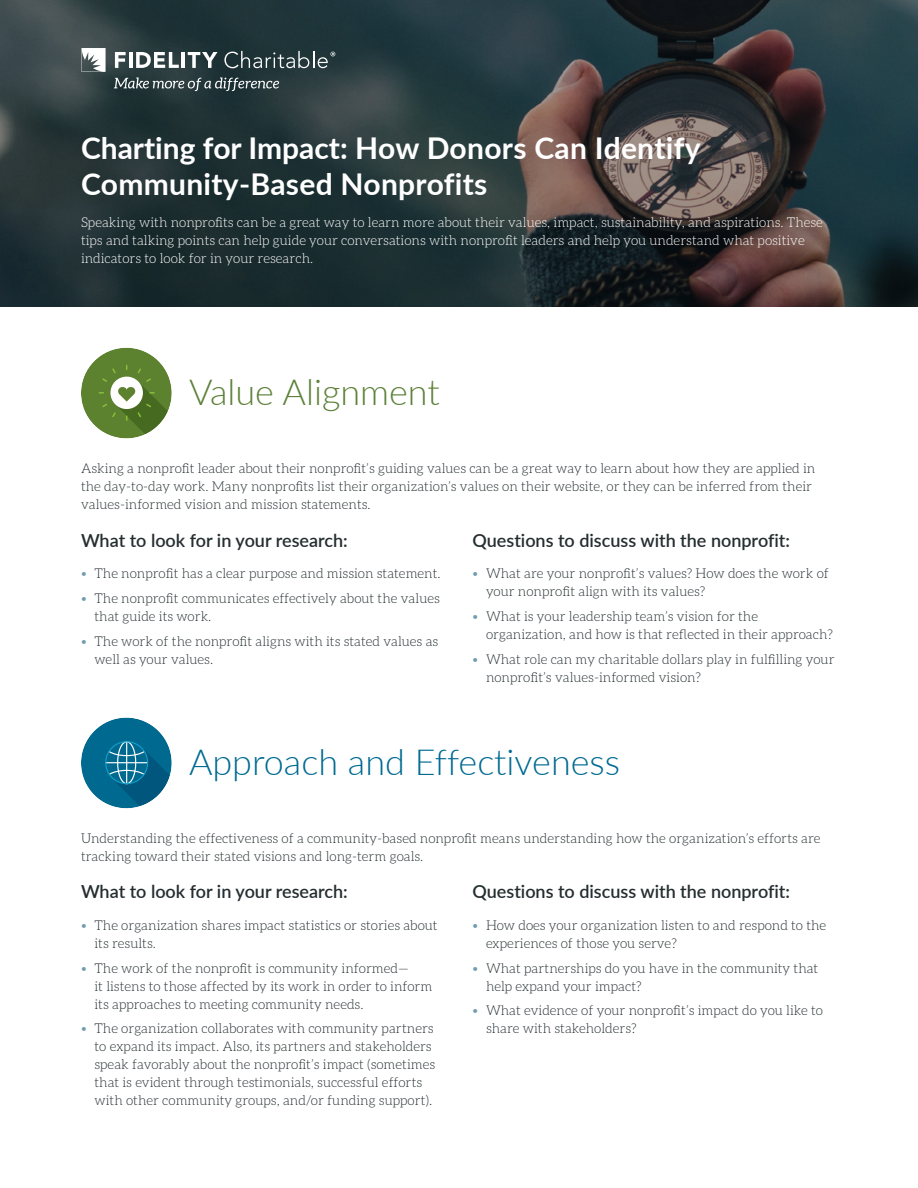
<style>
.page{position:relative;width:918px;height:1188px;background:#fff}
.page>*{position:absolute;margin:0;border:0;box-sizing:border-box;transform-origin:0 0}
.t1{font:300 36px "Lato";color:#006a92}
.t2{font:300 36px "Lato";color:#5d8139}
.t3{font:700 30px/36px "Lato";letter-spacing:.01em;color:#fff}
.t4{font:600 18px "Lato";color:#242d30}
.t5{font:300 13.5px/18px "Aleo";color:#242d30}
.t6{font:300 13.5px/18px "Aleo";color:#fff}
.s1{color:#739daf}
</style>
<div class="page">
<img style="left:0;top:0;width:918px;height:307px">
<svg style="left:82px;top:48px;width:24px;height:24px"></svg>
<svg style="left:115px;top:52px;width:11px;height:16px"></svg>
<hr style="left:129px;top:52px;width:3px;height:16px;background:#fff">
<svg style="left:136px;top:52px;width:43px;height:16px"></svg>
<hr style="left:181px;top:52px;width:4px;height:16px;background:#fff">
<svg style="left:188px;top:52px;width:30px;height:16px"></svg>
<svg style="left:114px;top:78px;width:165px;height:13px;background:#566567"></svg>
<svg style="left:224px;top:51px;width:111px;height:17px;background:#4c5c5f"></svg>
<div style="left:81px;top:348px;width:91px;height:90px;background:#5c812f;border-radius:50%"></div>
<svg style="left:99px;top:365px;width:69px;height:69px"></svg>
<div style="left:81px;top:718px;width:91px;height:90px;background:#006990;border-radius:50%"></div>
<hr style="left:106px;top:762px;width:42px;height:1px;background:#fff">
<hr style="left:126px;top:742px;width:1px;height:42px;background:#fff">
<div style="left:105px;top:741px;width:43px;height:43px;border:1px solid #119ec9;border-radius:50%"></div>
<svg style="left:108px;top:747px;width:62px;height:59px"></svg>
<h2 class="t3" style="left:81px;top:129px;width:621px">Charting for Impact: How Donors Can Identify<br>Community-Based Nonprofits</h2>
<p class="t6" style="left:81px;top:213px;width:743px">Speaking with nonprofits can be a great way to learn more about their values, impact, sustainability, and aspirations. These tips and talking points can help guide your conversations with nonprofit leaders and help you understand what positive indicators to look for in your research.</p>
<h1 class="t2" style="left:189px;top:367px;width:252px">Value Alignment</h1>
<p class="t5" style="left:81px;top:459px;width:736px">Asking a nonprofit leader about their nonprofit’s guiding values can be a great way to learn about how they are applied in the day-to-day work. Many nonprofits list their organization’s values on their website, or they can be inferred from their values-informed vision and mission statements.</p>
<h3 class="t4" style="left:81px;top:527px;width:268px">What to look for in your research:</h3>
<p class="t5" style="left:81px;top:564px;width:361px"><span class="s1">•</span> The nonprofit has a clear purpose and mission statement.</p>
<p class="t5" style="left:94px;top:589px;width:347px;text-indent:-14px"><span class="s1">•</span> The nonprofit communicates effectively about the values that guide its work.</p>
<p class="t5" style="left:94px;top:632px;width:345px;text-indent:-14px"><span class="s1">•</span> The work of the nonprofit aligns with its stated values as well as your values.</p>
<h3 class="t4" style="left:472px;top:527px;width:319px">Questions to discuss with the nonprofit:</h3>
<p class="t5" style="left:486px;top:564px;width:345px;text-indent:-14px"><span class="s1">•</span> What are your nonprofit’s values? How does the work of your nonprofit align with its values?</p>
<p class="t5" style="left:486px;top:607px;width:349px;text-indent:-14px"><span class="s1">•</span> What is your leadership team’s vision for the organization, and how is that reflected in their approach?</p>
<p class="t5" style="left:486px;top:650px;width:350px;text-indent:-14px"><span class="s1">•</span> What role can my charitable dollars play in fulfilling your nonprofit’s values-informed vision?</p>
<h1 class="t1" style="left:189px;top:737px;width:433px">Approach and Effectiveness</h1>
<p class="t5" style="left:81px;top:829px;width:741px">Understanding the effectiveness of a community-based nonprofit means understanding how the organization’s efforts are tracking toward their stated visions and long-term goals.</p>
<h3 class="t4" style="left:81px;top:879px;width:268px">What to look for in your research:</h3>
<p class="t5" style="left:94px;top:916px;width:345px;text-indent:-14px"><span class="s1">•</span> The organization shares impact statistics or stories about its results.</p>
<p class="t5" style="left:94px;top:959px;width:339px;text-indent:-14px"><span class="s1">•</span> The work of the nonprofit is community informed—<br>it listens to those affected by its work in order to inform its approaches to meeting community needs.</p>
<p class="t5" style="left:94px;top:1020px;width:342px;text-indent:-14px"><span class="s1">•</span> The organization collaborates with community partners to expand its impact. Also, its partners and stakeholders speak favorably about the nonprofit’s impact (sometimes that is evident through testimonials, successful efforts with other community groups, and/or funding support).</p>
<h3 class="t4" style="left:472px;top:879px;width:319px">Questions to discuss with the nonprofit:</h3>
<p class="t5" style="left:486px;top:916px;width:342px;text-indent:-14px"><span class="s1">•</span> How does your organization listen to and respond to the experiences of those you serve?</p>
<p class="t5" style="left:486px;top:959px;width:334px;text-indent:-14px"><span class="s1">•</span> What partnerships do you have in the community that help expand your impact?</p>
<p class="t5" style="left:486px;top:1002px;width:338px;text-indent:-14px"><span class="s1">•</span> What evidence of your nonprofit’s impact do you like to share with stakeholders?</p>
</div>
